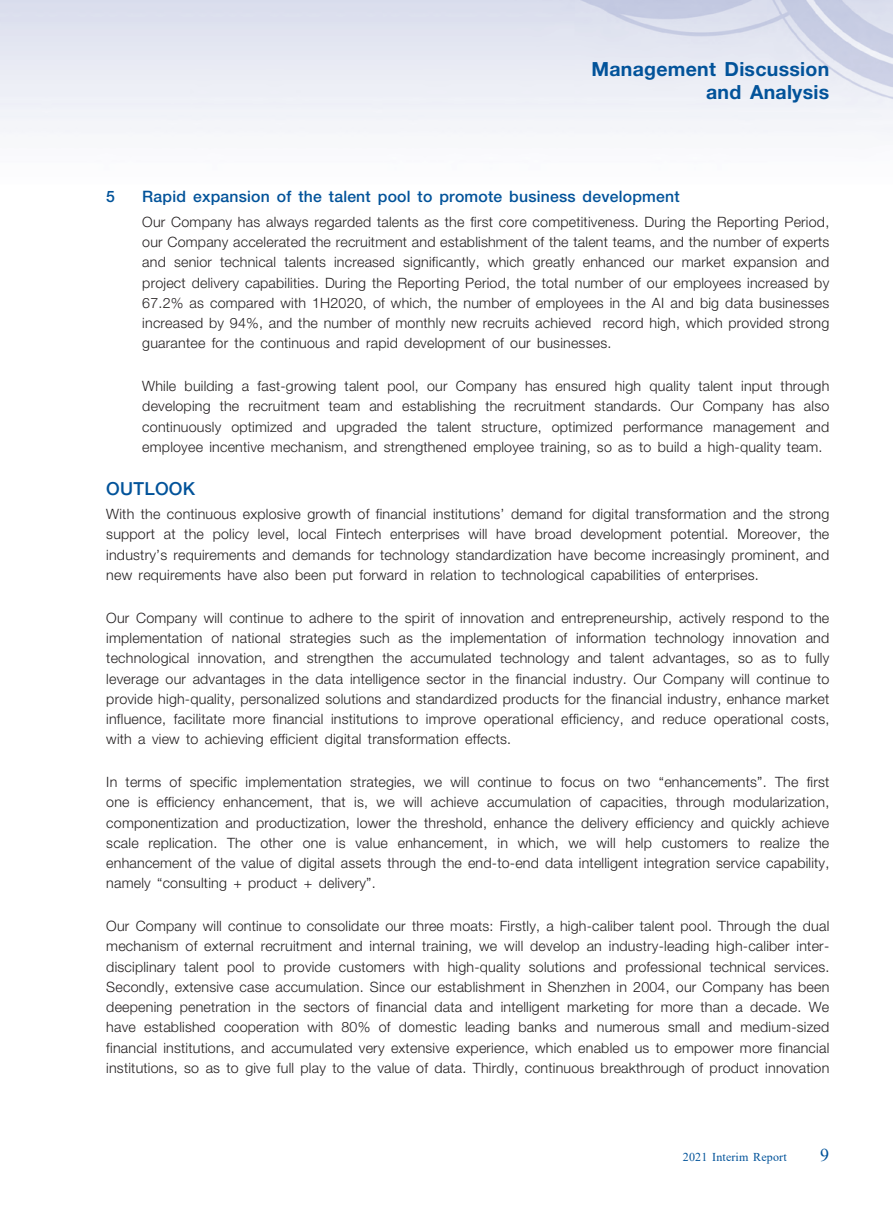
<style>
.page{position:relative;width:893px;height:1212px;background:#fff}
.page>*{position:absolute;margin:0;border:0;box-sizing:border-box;transform-origin:0 0}
.t1{font:700 19.5px/22.5px "Helvetica Neue LT Std";letter-spacing:.015em;color:#02539a;text-align:right}
._03_H1{font:500 18px "Helvetica Neue LT Std";letter-spacing:.015em;color:#02539a}
.t2{font:18px "Times New Roman";color:#02539a}
._04___H2{font:500 15.75px "Helvetica Neue LT Std";letter-spacing:.015em;color:#02539a}
._01_Body_Text{font:300 14.25px/20.2px "Helvetica Neue LT Std";letter-spacing:.015em;color:#231f20;text-align:justify}
._12___P2{font:300 14.25px/20.2px "Helvetica Neue LT Std";letter-spacing:.015em;color:#231f20;text-align:justify}
.t3{font:12px "Times New Roman";letter-spacing:.01em;color:#02539a}
</style>
<div class="page">
<img style="left:0;top:0;width:893px;height:133px">
<h1 class="t1" style="left:591px;top:57px;width:239px">Management Discussion and Analysis</h1>
<p class="_04___H2" style="left:106px;top:187px;width:10px">5</p>
<p class="_04___H2" style="left:142px;top:187px;width:539px">Rapid expansion of the talent pool to promote business development</p>
<p class="_12___P2" style="left:142px;top:211px;width:688px">Our Company has always regarded talents as the first core competitiveness. During the Reporting Period, our Company accelerated the recruitment and establishment of the talent teams, and the number of experts and senior technical talents increased significantly, which greatly enhanced our market expansion and project delivery capabilities. During the Reporting Period, the total number of our employees increased by 67.2% as compared with 1H2020, of which, the number of employees in the AI and big data businesses increased by 94%, and the number of monthly new recruits achieved record high, which provided strong guarantee for the continuous and rapid development of our businesses.</p>
<p class="_12___P2" style="left:142px;top:376px;width:689px">While building a fast-growing talent pool, our Company has ensured high quality talent input through developing the recruitment team and establishing the recruitment standards. Our Company has also continuously optimized and upgraded the talent structure, optimized performance management and employee incentive mechanism, and strengthened employee training, so as to build a high-quality team.</p>
<p class="_03_H1" style="left:106px;top:478px;width:90px">OUTLOOK</p>
<p class="_01_Body_Text" style="left:106px;top:504px;width:725px">With the continuous explosive growth of financial institutions’ demand for digital transformation and the strong support at the policy level, local Fintech enterprises will have broad development potential. Moreover, the industry’s requirements and demands for technology standardization have become increasingly prominent, and new requirements have also been put forward in relation to technological capabilities of enterprises.</p>
<p class="_01_Body_Text" style="left:106px;top:607px;width:725px">Our Company will continue to adhere to the spirit of innovation and entrepreneurship, actively respond to the implementation of national strategies such as the implementation of information technology innovation and technological innovation, and strengthen the accumulated technology and talent advantages, so as to fully leverage our advantages in the data intelligence sector in the financial industry. Our Company will continue to provide high-quality, personalized solutions and standardized products for the financial industry, enhance market influence, facilitate more financial institutions to improve operational efficiency, and reduce operational costs, with a view to achieving efficient digital transformation effects.</p>
<p class="_01_Body_Text" style="left:106px;top:771px;width:725px">In terms of specific implementation strategies, we will continue to focus on two “enhancements”. The first one is efficiency enhancement, that is, we will achieve accumulation of capacities, through modularization, componentization and productization, lower the threshold, enhance the delivery efficiency and quickly achieve scale replication. The other one is value enhancement, in which, we will help customers to realize the enhancement of the value of digital assets through the end-to-end data intelligent integration service capability, namely “consulting + product + delivery”.</p>
<p class="_01_Body_Text" style="left:106px;top:915px;width:725px">Our Company will continue to consolidate our three moats: Firstly, a high-caliber talent pool. Through the dual mechanism of external recruitment and internal training, we will develop an industry-leading high-caliber inter&shy;disciplinary talent pool to provide customers with high-quality solutions and professional technical services.<br>Secondly, extensive case accumulation. Since our establishment in Shenzhen in 2004, our Company has been deepening penetration in the sectors of financial data and intelligent marketing for more than a decade. We have established cooperation with 80% of domestic leading banks and numerous small and medium-sized financial institutions, and accumulated very extensive experience, which enabled us to empower more financial institutions, so as to give full play to the value of data. Thirdly, continuous breakthrough of product innovation</p>
<p class="t3" style="left:683px;top:1148px;width:105px">2021 Interim Report</p>
<p class="t2" style="left:820px;top:1142px;width:10px">9</p>
</div>
